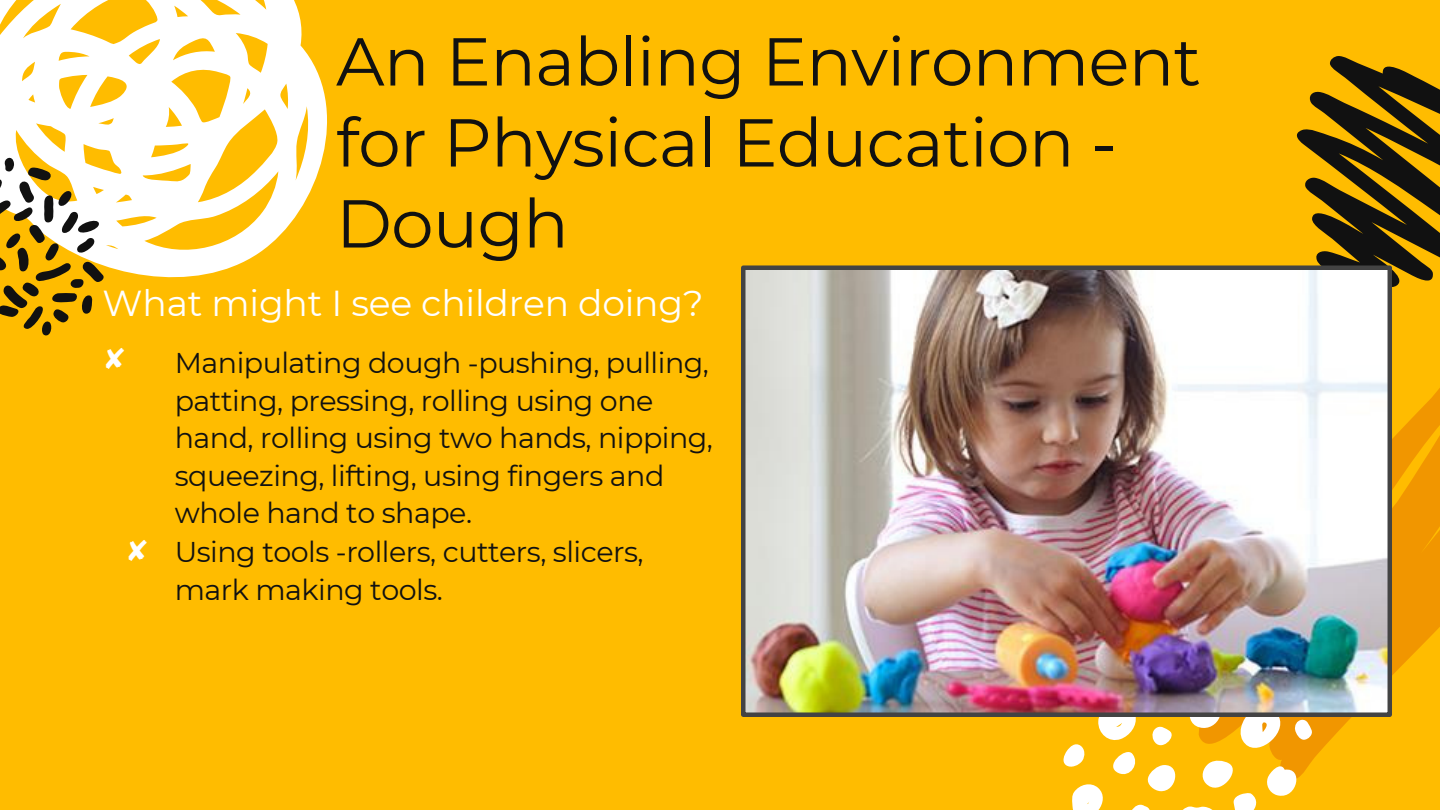
<style>
.page{position:relative;width:1440px;height:810px;background:#ffbc00}
.page>*{position:absolute;margin:0;border:0;box-sizing:border-box;transform-origin:0 0}
.t1{font:67.6px/81px "Montserrat";letter-spacing:-.01em;color:#111}
.t2{font:36px "Montserrat";letter-spacing:-.005em;color:#fff}
.t3{font:28.6px/37.8px "Montserrat";letter-spacing:-.015em;color:#111}
.t4{font:28.6px "DejaVu Sans";color:#fff}
</style>
<div class="page">
<svg style="left:0;top:0;width:327px;height:278px;fill:#fff"></svg>
<svg style="left:0;top:153px;width:106px;height:183px"></svg>
<svg style="left:1314px;top:388px;width:126px;height:370px;fill:#f19600"></svg>
<svg style="left:1063px;top:717px;width:251px;height:93px"></svg>
<svg style="left:1293px;top:56px;width:147px;height:231px"></svg>
<img style="left:747px;top:272px;width:639px;height:439px">
<div style="left:741px;top:266px;width:651px;height:451px;border:5px solid #434343"></div>
<h1 class="t1" style="left:336px;top:21px;width:866px">An Enabling Environment for Physical Education -<br>Dough</h1>
<p class="t2" style="left:103px;top:281px;width:602px">What might I see children doing?</p>
<p class="t4" style="left:103px;top:342px;width:25px">✘</p>
<p class="t3" style="left:175px;top:344px;width:540px">Manipulating dough -pushing, pulling, patting, pressing, rolling using one hand, rolling using two hands, nipping, squeezing, lifting, using fingers and whole hand to shape.<br>Using tools -rollers, cutters, slicers, mark making tools.</p>
<p class="t4" style="left:125px;top:534px;width:25px">✘</p>
</div>
